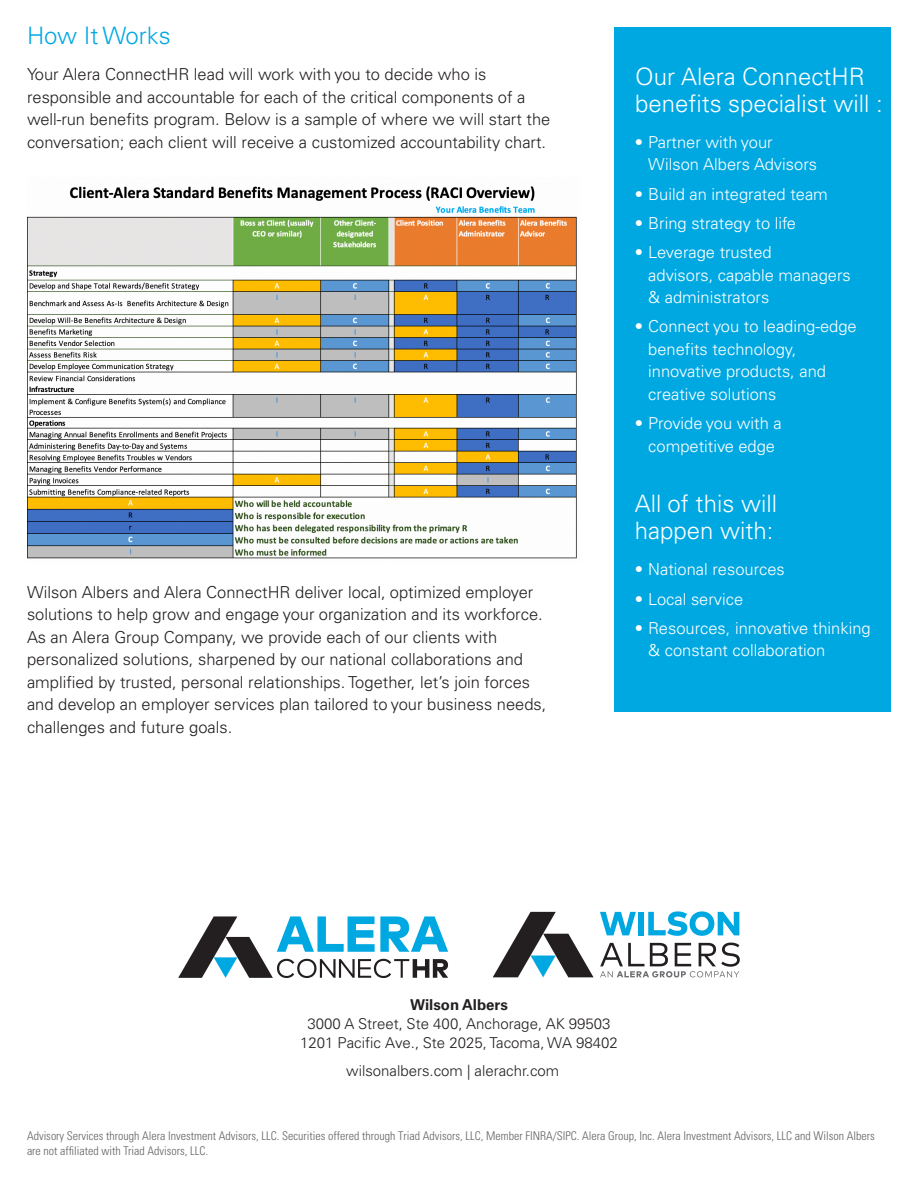
<style>
.page{position:relative;width:918px;height:1188px;background:#fff}
.page>*{position:absolute;margin:0;border:0;box-sizing:border-box;transform-origin:0 0}
.t1{font:300 24px/27px "Univers LT Pro 45";color:#fff}
.t2{font:300 24px "Univers LT Pro 45";color:#00a8e2}
.t3{font:300 16.5px/22.5px "Univers LT Pro 45";color:#231f20}
.t4{font:300 16.5px/22.5px "Univers LT Pro 45";color:#fff}
.t5{font:300 15px/19.5px "Univers LT Pro 45";color:#231f20;text-align:center}
.t6{font:700 15px "Univers LT Pro 65";color:#231f20}
.t7{font:300 condensed 12px/15px "Univers";color:#636366}
</style>
<div class="page">
<svg style="left:493px;top:912px;width:101px;height:65px"></svg>
<svg style="left:600px;top:912px;width:36px;height:23px"></svg>
<div style="left:638px;top:912px;width:6px;height:23px;background:#00a8e2"></div>
<svg style="left:648px;top:911px;width:91px;height:25px"></svg>
<svg style="left:600px;top:943px;width:140px;height:34px"></svg>
<svg style="left:178px;top:916px;width:270px;height:62px"></svg>
<div style="left:615px;top:27px;width:276px;height:685px;background:#00a8e2"></div>
<img style="left:27px;top:186px;width:550px;height:373px">
<h1 class="t2" style="left:27px;top:20px;width:145px">How It Works</h1>
<p class="t3" style="left:27px;top:63px;width:525px">Your Alera ConnectHR lead will work with you to decide who is responsible and accountable for each of the critical components of a well-run benefits program. Below is a sample of where we will start the conversation; each client will receive a customized accountability chart.</p>
<p class="t3" style="left:27px;top:580px;width:521px">Wilson Albers and Alera ConnectHR deliver local, optimized employer solutions to help grow and engage your organization and its workforce.<br>As an Alera Group Company, we provide each of our clients with personalized solutions, sharpened by our national collaborations and amplified by trusted, personal relationships. Together, let’s join forces and develop an employer services plan tailored to your business needs, challenges and future goals.</p>
<h1 class="t1" style="left:635px;top:63px;width:249px">Our Alera ConnectHR benefits specialist will :</h1>
<p class="t4" style="left:648px;top:130px;width:170px;text-indent:-13px">• Partner with your<br>Wilson Albers Advisors</p>
<p class="t4" style="left:635px;top:182px;width:195px">• Build an integrated team</p>
<p class="t4" style="left:635px;top:211px;width:163px">• Bring strategy to life</p>
<p class="t4" style="left:648px;top:241px;width:204px;text-indent:-13px">• Leverage trusted<br>advisors, capable managers &amp; administrators</p>
<p class="t4" style="left:648px;top:315px;width:210px;text-indent:-13px">• Connect you to leading-edge benefits technology, innovative products, and creative solutions</p>
<p class="t4" style="left:635px;top:412px;width:148px;text-align:center">• Provide you with a competitive edge</p>
<h1 class="t1" style="left:635px;top:490px;width:144px">All of this will happen with:</h1>
<p class="t4" style="left:635px;top:558px;width:152px">• National resources</p>
<p class="t4" style="left:635px;top:587px;width:110px">• Local service</p>
<p class="t4" style="left:648px;top:616px;width:224px;text-indent:-13px">• Resources, innovative thinking &amp; constant collaboration</p>
<p class="t6" style="left:410px;top:994px;width:99px">Wilson Albers</p>
<p class="t5" style="left:300px;top:1013px;width:319px">3000 A Street, Ste 400, Anchorage, AK 99503<br>1201 Pacific Ave., Ste 2025, Tacoma, WA 98402</p>
<p class="t5" style="left:346px;top:1060px;width:215px">wilsonalbers.com | alerachr.com</p>
<p class="t7" style="left:27px;top:1128px;width:849px">Advisory Services through Alera Investment Advisors, LLC. Securities offered through Triad Advisors, LLC, Member FINRA/SIPC. Alera Group, Inc. Alera Investment Advisors, LLC and Wilson Albers are not affiliated with Triad Advisors, LLC.</p>
</div>
